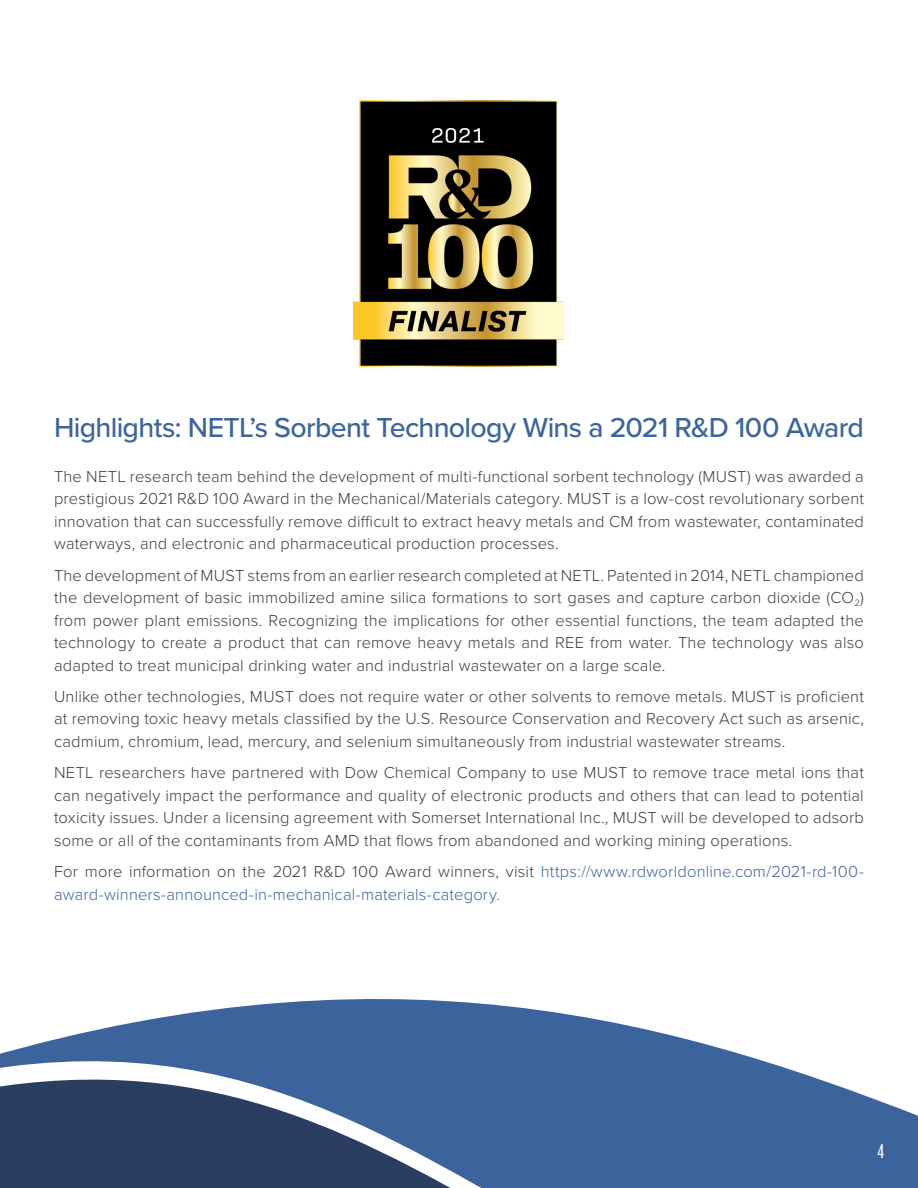
<style>
.page{position:relative;width:918px;height:1188px;background:#fff}
.page>*{position:absolute;margin:0;border:0;box-sizing:border-box;transform-origin:0 0}
.t1{font:500 28.5px "Proxima Nova";letter-spacing:-.025em;color:#3c649e}
.t2{font:200 18px "Balboa";color:#fff}
.Body_Text{font:300 16.5px/22.5px "Proxima Nova";letter-spacing:.01em;color:#3e3e3f;text-align:justify}
.Body_Text-2{font:300 16.5px/22.5px "Proxima Nova";letter-spacing:.01em;color:#3c649e}
.s1{color:#3e3e3f}
</style>
<div class="page">
<svg style="left:165px;top:999px;width:753px;height:189px;fill:#3d639d"></svg>
<svg style="left:0;top:1017px;width:538px;height:171px;background:#4d6791"></svg>
<img style="left:354px;top:100px;width:209px;height:266px">
<h2 class="t1" style="left:54px;top:406px;width:811px">Highlights: NETL’s Sorbent Technology Wins a 2021 R&amp;D 100 Award</h2>
<p class="Body_Text" style="left:54px;top:464px;width:812px">The NETL research team behind the development of multi-functional sorbent technology (MUST) was awarded a prestigious 2021 R&amp;D 100 Award in the Mechanical/Materials category. MUST is a low-cost revolutionary sorbent innovation that can successfully remove difficult to extract heavy metals and CM from wastewater, contaminated waterways, and electronic and pharmaceutical production processes.</p>
<p class="Body_Text" style="left:54px;top:563px;width:811px">The development of MUST stems from an earlier research completed at NETL. Patented in 2014, NETL championed the development of basic immobilized amine silica formations to sort gases and capture carbon dioxide (CO<sub>2</sub>) from power plant emissions. Recognizing the implications for other essential functions, the team adapted the technology to create a product that can remove heavy metals and REE from water. The technology was also adapted to treat municipal drinking water and industrial wastewater on a large scale.</p>
<p class="Body_Text" style="left:54px;top:684px;width:812px">Unlike other technologies, MUST does not require water or other solvents to remove metals. MUST is proficient at removing toxic heavy metals classified by the U.S. Resource Conservation and Recovery Act such as arsenic, cadmium, chromium, lead, mercury, and selenium simultaneously from industrial wastewater streams.</p>
<p class="Body_Text" style="left:54px;top:761px;width:811px">NETL researchers have partnered with Dow Chemical Company to use MUST to remove trace metal ions that can negatively impact the performance and quality of electronic products and others that can lead to potential toxicity issues. Under a licensing agreement with Somerset International Inc., MUST will be developed to adsorb some or all of the contaminants from AMD that flows from abandoned and working mining operations.</p>
<p class="Body_Text-2" style="left:54px;top:860px;width:811px"><span class="s1">For more information on the 2021 R&amp;D 100 Award winners, visit</span> https://www.rdworldonline.com/2021-rd-100- award-winners-announced-in-mechanical-materials-category.</p>
<p class="t2" style="left:877px;top:1141px;width:9px">4</p>
</div>
